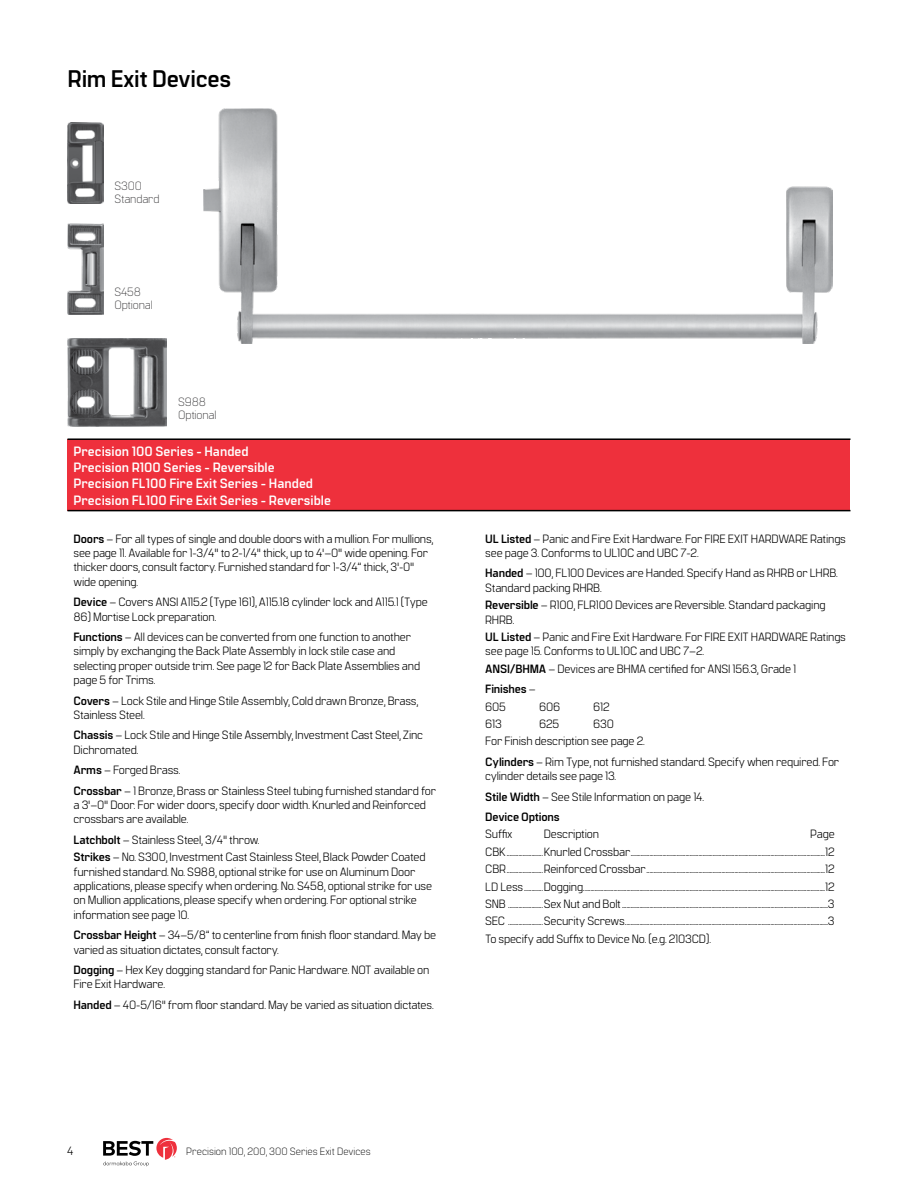
<style>
.page{position:relative;width:918px;height:1188px;background:#fff}
.page>*{position:absolute;margin:0;border:0;box-sizing:border-box;transform-origin:0 0}
.t1{font:700 24px "Manifold CF";letter-spacing:-.015em;color:#000}
.t2{font:700 13.5px/16.2px "Manifold CF";color:#fff}
.t3{font:12px/14.4px "Manifold CF";letter-spacing:-.015em;color:#000}
.t4{font:300 12px/12.8px "Manifold CF";letter-spacing:-.015em;color:#414042}
.t5{font:300 10.5px "Manifold CF";color:#000}
.s1{font-weight:700}
</style>
<div class="page">
<svg style="left:103px;top:1138px;width:74px;height:28px"></svg>
<div style="left:68px;top:439px;width:782px;height:72px;background:#ee303c"></div>
<hr style="left:68px;top:438px;width:782px;height:2px;background:#000">
<hr style="left:68px;top:510px;width:782px;height:1px;background:#000">
<img style="left:68px;top:123px;width:35px;height:81px">
<img style="left:68px;top:224px;width:35px;height:90px">
<img style="left:68px;top:338px;width:99px;height:88px">
<img style="left:203px;top:108px;width:630px;height:235px">
<h1 class="t1" style="left:68px;top:64px;width:165px">Rim Exit Devices</h1>
<p class="t4" style="left:114px;top:179px;width:47px">S300<br>Standard</p>
<p class="t4" style="left:114px;top:285px;width:40px">S458<br>Optional</p>
<p class="t4" style="left:178px;top:396px;width:40px">S988<br>Optional</p>
<p class="t2" style="left:74px;top:444px;width:259px">Precision 100 Series - Handed<br>Precision R100 Series - Reversible Precision FL100 Fire Exit Series - Handed Precision FL100 Fire Exit Series - Reversible</p>
<p class="t3" style="left:74px;top:531px;width:361px"><span class="s1">Doors</span> – For all types of single and double doors with a mullion. For mullions, see page 11. Available for 1-3/4" to 2-1/4" thick, up to 4'–0" wide opening. For thicker doors, consult factory. Furnished standard for 1-3/4” thick, 3'-0" wide opening.</p>
<p class="t3" style="left:74px;top:595px;width:356px"><span class="s1">Device</span> – Covers ANSI A115.2 (Type 161), A115.18 cylinder lock and A115.1 (Type</p>
<p class="t3" style="left:74px;top:606px;width:339px;line-height:20.4px">86) Mortise Lock preparation.<br><span class="s1">Functions</span> – All devices can be converted from one function to another</p>
<p class="t3" style="left:74px;top:644px;width:348px">simply by exchanging the Back Plate Assembly in lock stile case and selecting proper outside trim. See page 12 for Back Plate Assemblies and page 5 for Trims.</p>
<p class="t3" style="left:74px;top:693px;width:346px"><span class="s1">Covers</span> – Lock Stile and Hinge Stile Assembly, Cold drawn Bronze, Brass,<br>Stainless Steel.</p>
<p class="t3" style="left:74px;top:728px;width:351px"><span class="s1">Chassis</span> – Lock Stile and Hinge Stile Assembly, Investment Cast Steel, Zinc<br>Dichromated.</p>
<p class="t3" style="left:74px;top:760px;width:364px;line-height:20.4px"><span class="s1">Arms</span> – Forged Brass.<br><span class="s1">Crossbar</span> – 1 Bronze, Brass or Stainless Steel tubing furnished standard for</p>
<p class="t3" style="left:74px;top:798px;width:354px">a 3'–0" Door. For wider doors, specify door width. Knurled and Reinforced crossbars are available.</p>
<p class="t3" style="left:74px;top:831px;width:354px;line-height:17.4px"><span class="s1">Latchbolt</span> – Stainless Steel, 3/4" throw.<br><span class="s1">Strikes</span> – No. S300, Investment Cast Stainless Steel, Black Powder Coated</p>
<p class="t3" style="left:74px;top:864px;width:360px">furnished standard. No. S988, optional strike for use on Aluminum Door applications, please specify when ordering. No. S458, optional strike for use on Mullion applications, please specify when ordering. For optional strike information see page 10.</p>
<p class="t3" style="left:74px;top:928px;width:364px"><span class="s1">Crossbar Height</span> – 34–5/8” to centerline from finish floor standard. May be varied as situation dictates, consult factory.</p>
<p class="t3" style="left:74px;top:963px;width:357px"><span class="s1">Dogging</span> – Hex Key dogging standard for Panic Hardware. NOT available on<br>Fire Exit Hardware.</p>
<p class="t3" style="left:74px;top:998px;width:362px"><span class="s1">Handed</span> – 40-5/16" from floor standard. May be varied as situation dictates.</p>
<p class="t3" style="left:485px;top:531px;width:362px"><span class="s1">UL Listed</span> – Panic and Fire Exit Hardware. For FIRE EXIT HARDWARE Ratings see page 3. Conforms to UL10C and UBC 7-2.</p>
<p class="t3" style="left:485px;top:566px;width:354px"><span class="s1">Handed</span> – 100, FL100 Devices are Handed. Specify Hand as RHRB or LHRB.<br>Standard packing RHRB.</p>
<p class="t3" style="left:485px;top:598px;width:342px"><span class="s1">Reversible</span> – R100, FLR100 Devices are Reversible. Standard packaging<br>RHRB.</p>
<p class="t3" style="left:485px;top:630px;width:362px"><span class="s1">UL Listed</span> – Panic and Fire Exit Hardware. For FIRE EXIT HARDWARE Ratings see page 15. Conforms to UL10C and UBC 7–2.</p>
<p class="t3" style="left:485px;top:659px;width:312px;line-height:20.4px"><span class="s1">ANSI/BHMA</span> – Devices are BHMA certified for ANSI 156.3, Grade 1<br><span class="s1">Finishes</span> –</p>
<p class="t3" style="left:485px;top:699px;width:22px">605</p>
<p class="t3" style="left:539px;top:699px;width:23px">606</p>
<p class="t3" style="left:593px;top:699px;width:18px">612</p>
<p class="t3" style="left:485px;top:717px;width:18px">613</p>
<p class="t3" style="left:539px;top:717px;width:22px">625</p>
<p class="t3" style="left:485px;top:715px;width:161px;line-height:17.4px;text-indent:108px">630<br>For Finish description see page 2.</p>
<p class="t3" style="left:485px;top:755px;width:356px"><span class="s1">Cylinders</span> – Rim Type, not furnished standard. Specify when required. For cylinder details see page 13.</p>
<p class="t3" style="left:485px;top:786px;width:220px;line-height:20.4px"><span class="s1">Stile Width</span> – See Stile Information on page 14.<br><span class="s1">Device Options</span></p>
<p class="t3" style="left:485px;top:827px;width:29px">Suffix</p>
<p class="t3" style="left:544px;top:827px;width:57px">Description</p>
<p class="t3" style="left:485px;top:826px;width:351px;line-height:17.4px;text-align:justify;text-indent:325px">Page CBK.........................Knurled Crossbar......................................................................................................................................12<br>CBR.........................Reinforced Crossbar............................................................................................................................12<br>LD Less.............Dogging.......................................................................................................................................................................12<br>SNB ........................Sex Nut and Bolt...............................................................................................................................................3<br>SEC ........................Security Screws............................................................................................................................................3<br>To specify add Suffix to Device No. (e.g. 2103CD).</p>
<p class="t3" style="left:67px;top:1144px;width:8px">4</p>
<p class="t5" style="left:186px;top:1145px;width:186px">Precision 100, 200, 300 Series Exit Devices</p>
</div>
